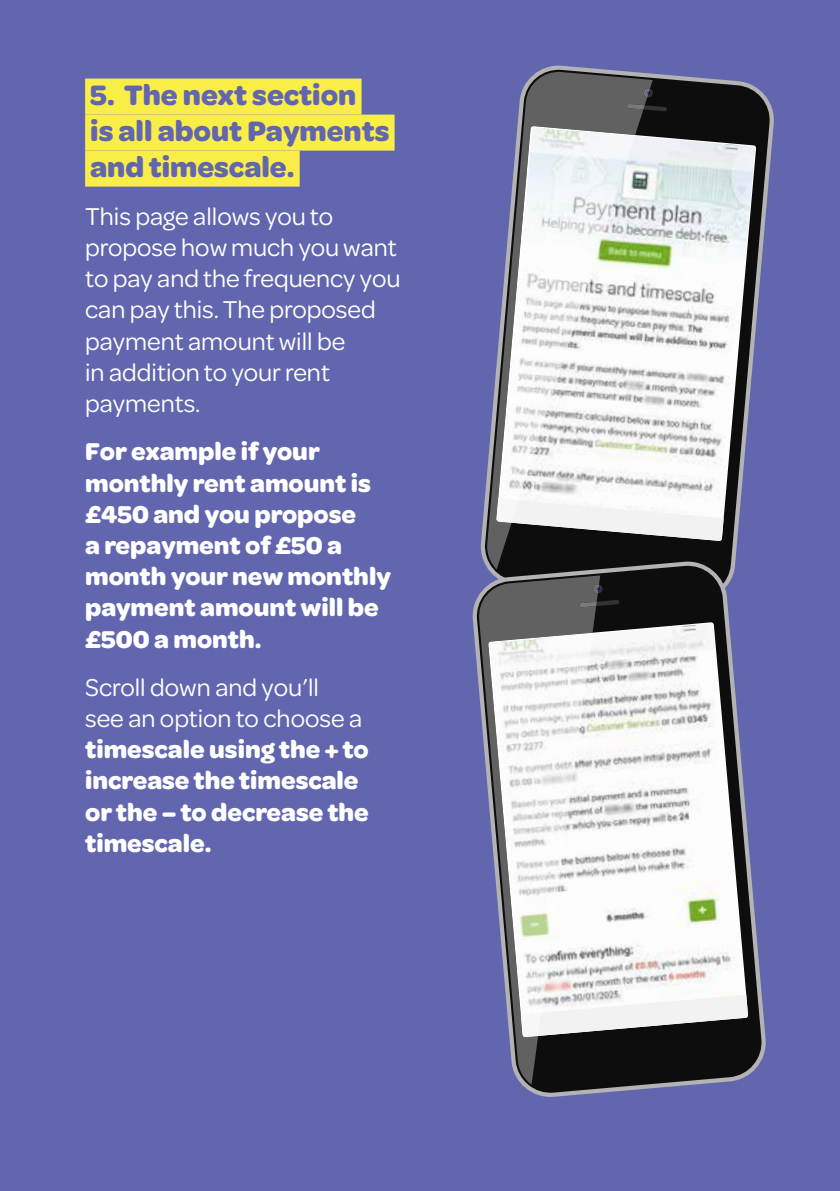
<style>
.page{position:relative;width:840px;height:1191px;background:#fff}
.page>*{position:absolute;margin:0;border:0;box-sizing:border-box;transform-origin:0 0}
.t1{font:700 30px/36px "Omnes";color:#6166af}
.t2{font:700 26px/31.2px "Omnes";color:#fff}
.t3{font:26px/31.2px "Omnes";color:#fff}
</style>
<div class="page">
<div style="left:0;top:0;width:839px;height:1191px;background:#6166af"></div>
<div style="left:85px;top:79px;width:276px;height:36px;background:#f9ed47"></div>
<div style="left:85px;top:115px;width:309px;height:36px;background:#f9ed47"></div>
<div style="left:85px;top:151px;width:214px;height:36px;background:#f9ed47"></div>
<svg style="left:483px;top:68px;width:287px;height:492px"></svg>
<svg style="left:486px;top:70px;width:166px;height:490px"></svg>
<svg style="left:496px;top:518px;width:229px;height:23px"></svg>
<svg style="left:643px;top:88px;width:8px;height:9px"></svg>
<svg style="left:626px;top:104px;width:40px;height:7px"></svg>
<img style="left:634px;top:127px;width:120px;height:391px">
<svg style="left:496px;top:126px;width:138px;height:397px"></svg>
<svg style="left:472px;top:560px;width:294px;height:537px"></svg>
<svg style="left:475px;top:564px;width:287px;height:530px;fill:#0d0d0d"></svg>
<svg style="left:593px;top:584px;width:9px;height:9px"></svg>
<svg style="left:477px;top:575px;width:123px;height:509px"></svg>
<svg style="left:592px;top:994px;width:155px;height:43px"></svg>
<svg style="left:593px;top:584px;width:7px;height:9px"></svg>
<svg style="left:579px;top:600px;width:40px;height:7px"></svg>
<img style="left:489px;top:623px;width:255px;height:391px">
<svg style="left:488px;top:632px;width:104px;height:405px;fill:#f4f4f4"></svg>
<p class="t1" style="left:90px;top:75px;width:300px">5. The next section<br>is all about Payments and timescale.</p>
<p class="t3" style="left:85px;top:199px;width:317px">This page allows you to propose how much you want to pay and the frequency you can pay this. The proposed payment amount will be<br>in addition to your rent payments.</p>
<p class="t2" style="left:85px;top:434px;width:307px">For example if your monthly rent amount is £450 and you propose<br>a repayment of £50 a month your new monthly payment amount will be £500 a month.</p>
<p class="t3" style="left:85px;top:670px;width:278px">Scroll down and you’ll see an option to choose a</p>
<p class="t2" style="left:85px;top:732px;width:285px">timescale using the + to increase the timescale or the – to decrease the timescale.</p>
</div>
